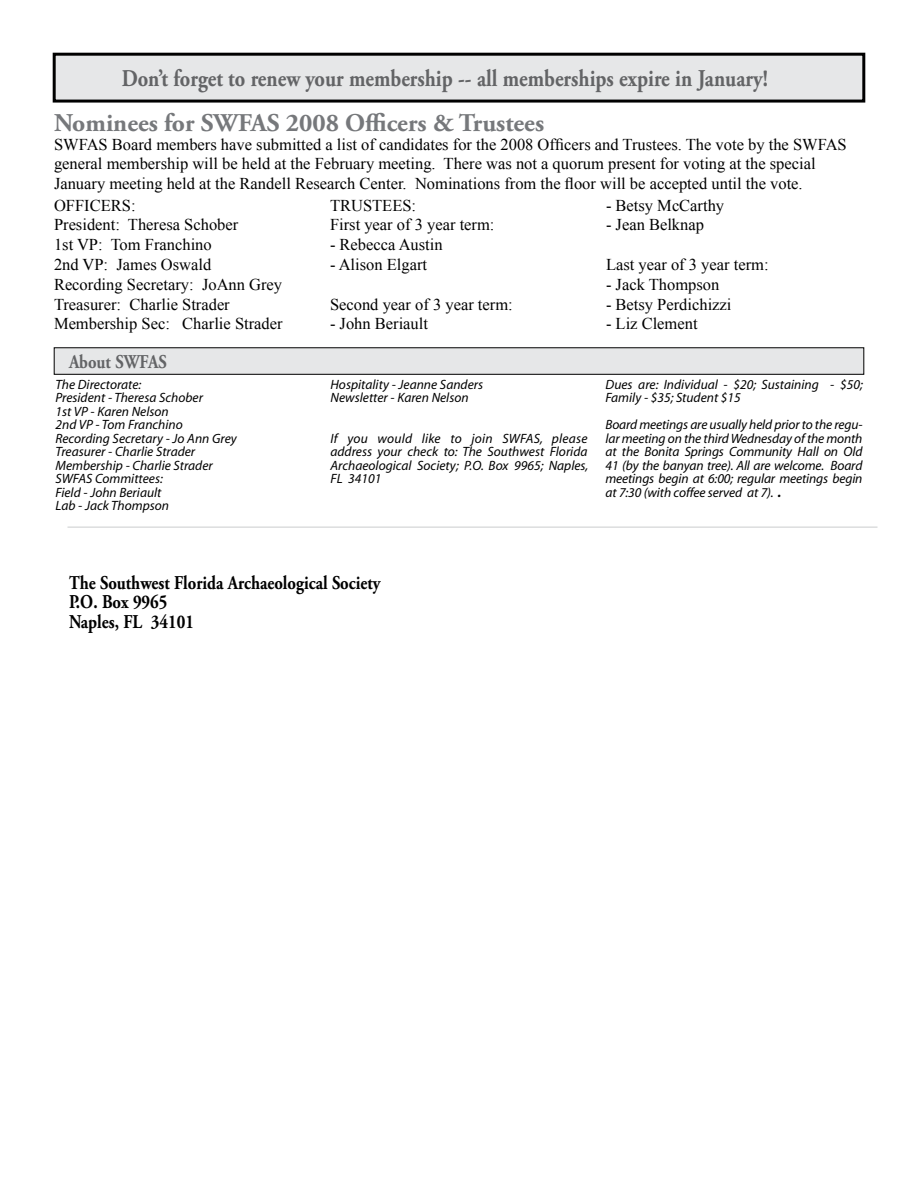
<style>
.page{position:relative;width:918px;height:1188px;background:#fff}
.page>*{position:absolute;margin:0;border:0;box-sizing:border-box;transform-origin:0 0}
.t1{font:700 25.5px "Adobe Garamond Pro";color:#76787b}
.t2{font:700 24px "Adobe Garamond Pro";color:#636466;scale:.85 1}
.t3{font:700 19.5px/19.5px "Adobe Garamond Pro";color:#000;scale:.85 1}
.t4{font:700 19.5px "Adobe Garamond Pro";color:#636466;scale:.85 1}
.t5{font:16.5px/19.8px "Times New Roman";color:#000}
.t6{font:italic 13.5px/13.5px "Myriad";color:#000}
.s1{font-weight:700}
</style>
<div class="page">
<hr style="left:68px;top:526px;width:810px;height:2px;background:#dcddde">
<div style="left:54px;top:348px;width:810px;height:26px;background:#e6e7e8"></div>
<div style="left:54px;top:54px;width:810px;height:47px;background:#e6e7e8"></div>
<div style="left:53px;top:53px;width:812px;height:50px;border:3px solid #000"></div>
<h2 class="t2" style="left:122px;top:64px;width:762px">Don’t forget to renew your membership -- all memberships expire in January!</h2>
<h1 class="t1" style="left:54px;top:108px;width:492px">Nominees for SWFAS 2008 Officers &amp; Trustees</h1>
<p class="t5" style="left:54px;top:134px;width:794px">SWFAS Board members have submitted a list of candidates for the 2008 Officers and Trustees. The vote by the SWFAS general membership will be held at the February meeting. There was not a quorum present for voting at the special<br>January meeting held at the Randell Research Center. Nominations from the floor will be accepted until the vote.</p>
<p class="t5" style="left:54px;top:195px;width:230px">OFFICERS:<br>President: Theresa Schober<br>1st VP: Tom Franchino<br>2nd VP: James Oswald<br>Recording Secretary: JoAnn Grey<br>Treasurer: Charlie Strader<br>Membership Sec: Charlie Strader</p>
<p class="t5" style="left:330px;top:195px;width:166px">TRUSTEES:<br>First year of 3 year term:</p>
<p class="t5" style="left:330px;top:235px;width:114px">- Rebecca Austin</p>
<p class="t5" style="left:330px;top:254px;width:99px">- Alison Elgart</p>
<p class="t5" style="left:330px;top:294px;width:184px">Second year of 3 year term:</p>
<p class="t5" style="left:330px;top:314px;width:100px">- John Beriault</p>
<h3 class="t4" style="left:69px;top:351px;width:117px">About SWFAS</h3>
<p class="t6" style="left:56px;top:378px;width:183px">The Directorate:<br>President - Theresa Schober<br>1st VP - Karen Nelson<br>2nd VP - Tom Franchino<br>Recording Secretary - Jo Ann Grey<br>Treasurer - Charlie Strader<br>Membership - Charlie Strader<br>SWFAS Committees:<br>Field - John Beriault<br>Lab - Jack Thompson</p>
<p class="t6" style="left:330px;top:378px;width:154px">Hospitality - Jeanne Sanders<br>Newsletter - Karen Nelson</p>
<p class="t6" style="left:330px;top:432px;width:259px;text-align:justify">If you would like to join SWFAS, please address your check to: The Southwest Florida Archaeological Society; P.O. Box 9965; Naples, FL 34101</p>
<p class="t5" style="left:606px;top:195px;width:120px">- Betsy McCarthy</p>
<p class="t5" style="left:606px;top:215px;width:100px">- Jean Belknap</p>
<p class="t5" style="left:606px;top:254px;width:164px">Last year of 3 year term:</p>
<p class="t5" style="left:606px;top:274px;width:115px">- Jack Thompson</p>
<p class="t5" style="left:606px;top:294px;width:127px">- Betsy Perdichizzi</p>
<p class="t5" style="left:606px;top:314px;width:93px">- Liz Clement</p>
<p class="t6" style="left:606px;top:378px;width:259px">Dues are: Individual - $20; Sustaining - $50;<br>Family - $35; Student $15</p>
<p class="t6" style="left:606px;top:419px;width:259px;text-align:justify">Board meetings are usually held prior to the regu&shy;lar meeting on the third Wednesday of the month at the Bonita Springs Community Hall on Old 41 (by the banyan tree). All are welcome. Board meetings begin at 6:00; regular meetings begin at 7:30 (with coffee served at 7). <span class="s1">.</span></p>
<h3 class="t3" style="left:69px;top:573px;width:368px">The Southwest Florida Archaeological Society<br>P.O. Box 9965<br>Naples, FL 34101</h3>
</div>
